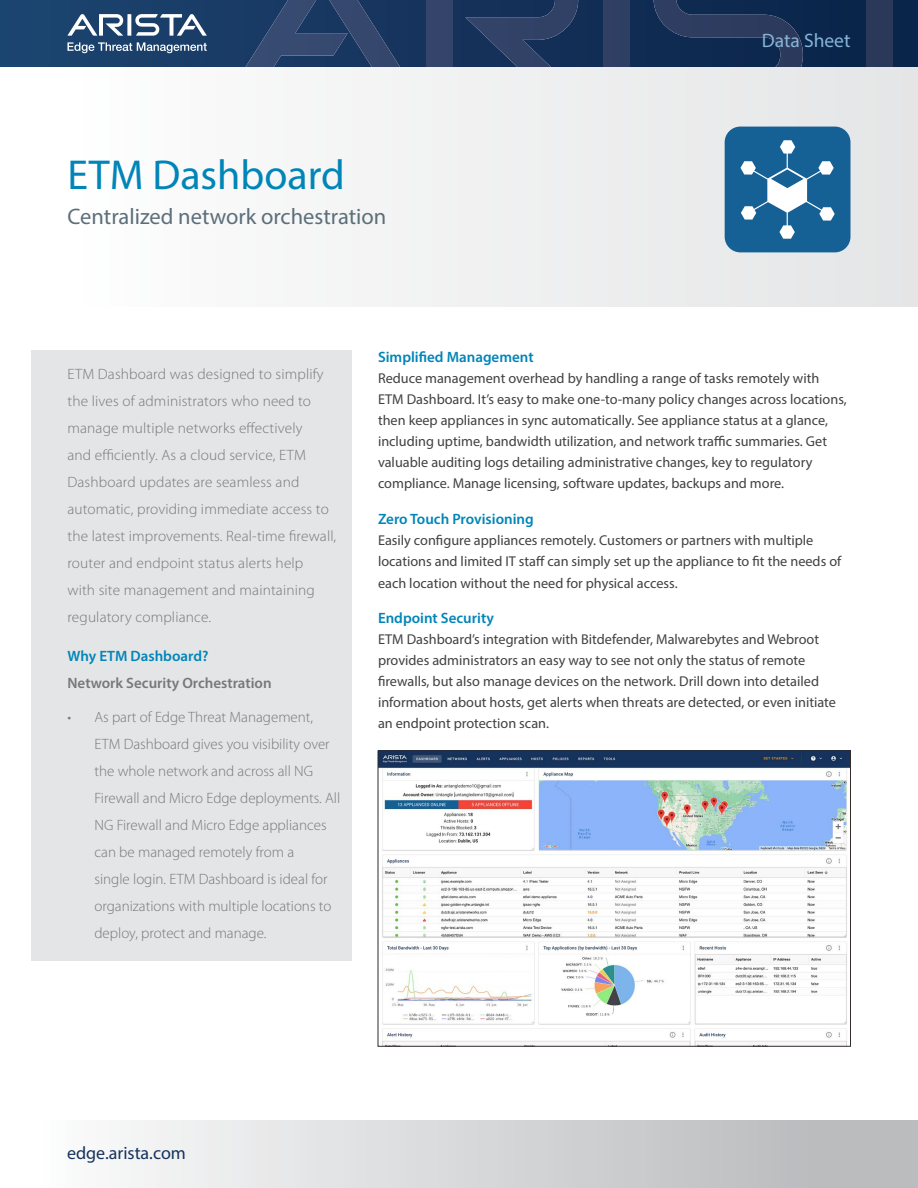
<style>
.page{position:relative;width:918px;height:1188px;background:#fff}
.page>*{position:absolute;margin:0;border:0;box-sizing:border-box;transform-origin:0 0}
.t1{font:42px "Myriad Pro";color:#0085b8}
.t2{font:22.5px "Myriad Pro";color:#5d6f7a}
.t3{font:19.5px "Myriad Pro";color:#86b4d6}
.t4{font:18px "Myriad Pro";color:#16325c}
.t5{font:300 15px/27px "Myriad Pro";letter-spacing:.01em;color:#77787b}
.t6{font:600 15px "Myriad Pro";color:#0085b8}
.t7{font:600 15px "Myriad Pro";color:#77787b}
.t8{font:14.25px/21.1px "Myriad Pro";color:#414042}
</style>
<div class="page">
<svg style="left:0;top:0;width:918px;height:68px;background:#183860"></svg>
<div style="left:426px;top:0;width:26px;height:68px;background:#34446a"></div>
<svg style="left:465px;top:0;width:113px;height:68px;background:#253b61"></svg>
<svg style="left:245px;top:0;width:155px;height:68px;background:#2a436b"></svg>
<div style="left:604px;top:0;width:26px;height:68px;background:#2f3f63"></div>
<svg style="left:654px;top:0;width:149px;height:68px;background:#1e3458"></svg>
<div style="left:867px;top:0;width:26px;height:68px;background:#2a385a"></div>
<svg style="left:67px;top:14px;width:140px;height:22px"></svg>
<svg style="left:67px;top:42px;width:140px;height:11px;background:#5c7795"></svg>
<div style="left:0;top:1120px;width:918px;height:68px;background:linear-gradient(to right,#fff,#b3b5b7)"></div>
<div style="left:0;top:68px;width:918px;height:239px;background:linear-gradient(to right,#fff,#e2e4e5)"></div>
<div style="left:31px;top:351px;width:320px;height:610px;background:#e4e5e6"></div>
<div style="left:725px;top:127px;width:125px;height:125px;background:#156095;border-radius:16px"></div>
<svg style="left:740px;top:140px;width:95px;height:99px"></svg>
<img style="left:380px;top:753px;width:469px;height:291px">
<div style="left:378px;top:751px;width:473px;height:295px;border:1px solid #322b29"></div>
<h1 class="t1" style="left:68px;top:149px;width:279px">ETM Dashboard</h1>
<h2 class="t2" style="left:68px;top:202px;width:320px">Centralized network orchestration</h2>
<h3 class="t3" style="left:762px;top:29px;width:90px">Data Sheet</h3>
<p class="t5" style="left:68px;top:360px;width:270px">ETM Dashboard was designed to simplify the lives of administrators who need to manage multiple networks effectively<br>and efficiently. As a cloud service, ETM Dashboard updates are seamless and automatic, providing immediate access to the latest improvements. Real-time firewall, router and endpoint status alerts help<br>with site management and maintaining regulatory compliance.</p>
<p class="t6" style="left:68px;top:647px;width:142px">Why ETM Dashboard?</p>
<p class="t7" style="left:68px;top:674px;width:206px">Network Security Orchestration</p>
<p class="t5" style="left:94px;top:704px;width:247px;text-indent:-27px">• As part of Edge Threat Management, ETM Dashboard gives you visibility over the whole network and across all NG Firewall and Micro Edge deployments. All NG Firewall and Micro Edge appliances can be managed remotely from a<br>single login. ETM Dashboard is ideal for organizations with multiple locations to deploy, protect and manage.</p>
<p class="t6" style="left:378px;top:347px;width:157px">Simplified Management</p>
<p class="t8" style="left:378px;top:367px;width:470px">Reduce management overhead by handling a range of tasks remotely with ETM Dashboard. It’s easy to make one-to-many policy changes across locations, then keep appliances in sync automatically. See appliance status at a glance, including uptime, bandwidth utilization, and network traffic summaries. Get valuable auditing logs detailing administrative changes, key to regulatory compliance. Manage licensing, software updates, backups and more.</p>
<p class="t6" style="left:378px;top:509px;width:157px">Zero Touch Provisioning</p>
<p class="t8" style="left:378px;top:529px;width:465px">Easily configure appliances remotely. Customers or partners with multiple locations and limited IT staff can simply set up the appliance to fit the needs of each location without the need for physical access.</p>
<p class="t6" style="left:378px;top:609px;width:117px">Endpoint Security</p>
<p class="t8" style="left:378px;top:629px;width:460px">ETM Dashboard’s integration with Bitdefender, Malwarebytes and Webroot provides administrators an easy way to see not only the status of remote firewalls, but also manage devices on the network. Drill down into detailed information about hosts, get alerts when threats are detected, or even initiate an endpoint protection scan.</p>
<p class="t4" style="left:67px;top:1142px;width:120px">edge.arista.com</p>
</div>
